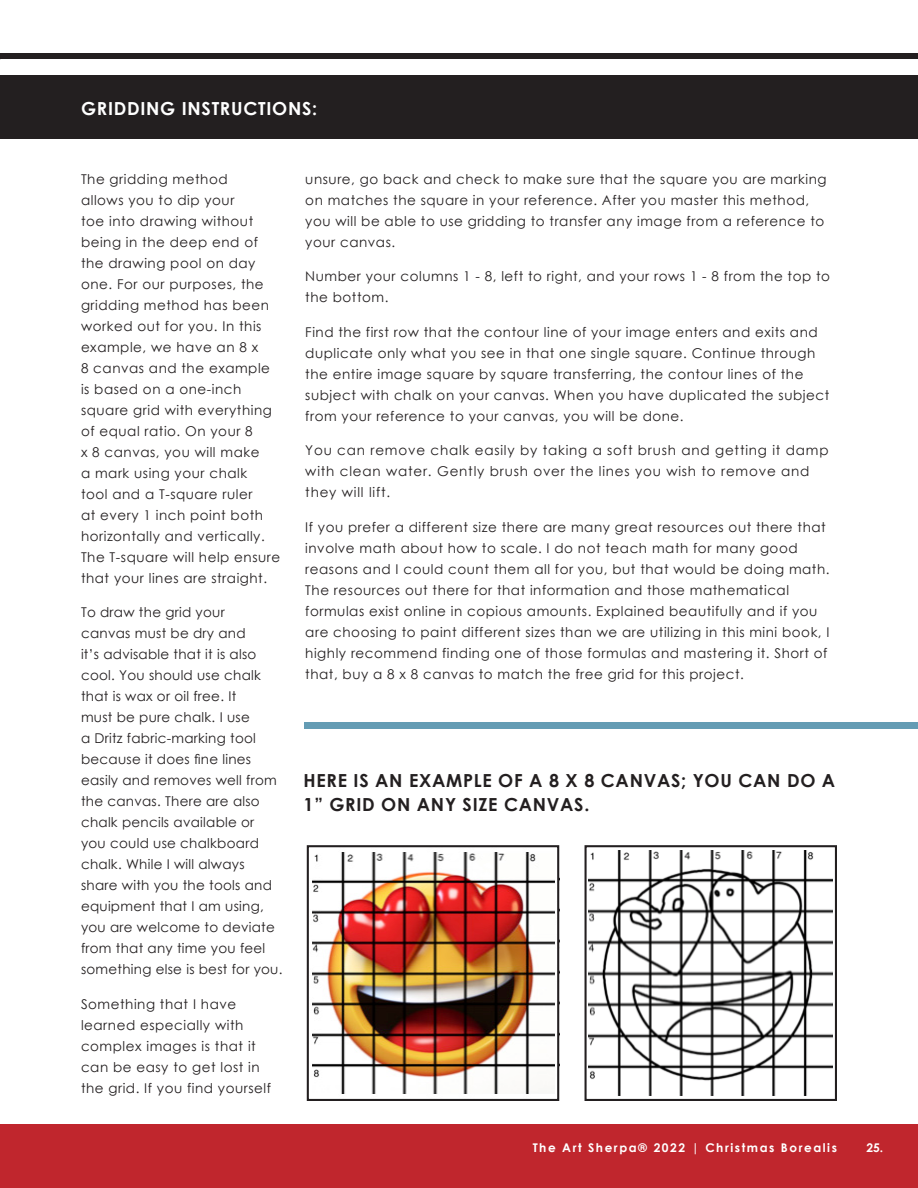
<style>
.page{position:relative;width:918px;height:1188px;background:#fff}
.page>*{position:absolute;margin:0;border:0;box-sizing:border-box;transform-origin:0 0}
.small_header{font:700 18px/24px "Century Gothic";letter-spacing:.04em;color:#231f20}
.white_heading{font:700 18px "Century Gothic";letter-spacing:.04em;color:#fff}
.t1{font:13.5px/21px "Century Gothic";letter-spacing:.04em;color:#231f20}
.t2{font:13.5px/21px "Century Gothic";letter-spacing:.02em;color:#231f20}
.t3{font:13.5px/21px "Century Gothic";letter-spacing:.06em;color:#231f20}
.t4{font:700 12px "Century Gothic";letter-spacing:.13em;color:#fff}
</style>
<div class="page">
<div style="left:0;top:1124px;width:918px;height:64px;background:#c0262d"></div>
<div style="left:0;top:75px;width:918px;height:64px;background:#231f20"></div>
<img style="left:312px;top:852px;width:243px;height:242px">
<div style="left:307px;top:845px;width:252px;height:256px;border:2px solid #231f20"></div>
<img style="left:588px;top:850px;width:245px;height:246px">
<div style="left:585px;top:845px;width:252px;height:256px;border:2px solid #231f20"></div>
<div style="left:0;top:54px;width:918px;height:5px;background:#231f20"></div>
<div style="left:305px;top:722px;width:613px;height:7px;background:#649cb4"></div>
<p class="white_heading" style="left:81px;top:97px;width:238px">GRIDDING INSTRUCTIONS:</p>
<p class="t1" style="left:81px;top:168px;width:201px">The gridding method<br>allows you to dip your<br>toe into drawing without being in the deep end of the drawing pool on day one. For our purposes, the gridding method has been worked out for you. In this example, we have an 8 x<br>8 canvas and the example is based on a one-inch square grid with everything of equal ratio. On your 8<br>x 8 canvas, you will make<br>a mark using your chalk<br>tool and a T-square ruler<br>at every 1 inch point both horizontally and vertically.<br>The T-square will help ensure that your lines are straight.</p>
<p class="t2" style="left:81px;top:602px;width:203px">To draw the grid your<br>canvas must be dry and<br>it’s advisable that it is also cool. You should use chalk that is wax or oil free. It<br>must be pure chalk. I use<br>a Dritz fabric-marking tool because it does fine lines easily and removes well from the canvas. There are also chalk pencils available or you could use chalkboard chalk. While I will always share with you the tools and equipment that I am using, you are welcome to deviate from that any time you feel something else is best for you.</p>
<p class="t1" style="left:81px;top:993px;width:192px">Something that I have learned especially with complex images is that it can be easy to get lost in the grid. If you find yourself</p>
<p class="t1" style="left:305px;top:168px;width:523px">unsure, go back and check to make sure that the square you are marking on matches the square in your reference. After you master this method, you will be able to use gridding to transfer any image from a reference to your canvas.</p>
<p class="t1" style="left:305px;top:266px;width:526px">Number your columns 1 - 8, left to right, and your rows 1 - 8 from the top to the bottom.</p>
<p class="t1" style="left:305px;top:321px;width:525px">Find the first row that the contour line of your image enters and exits and duplicate only what you see in that one single square. Continue through the entire image square by square transferring, the contour lines of the subject with chalk on your canvas. When you have duplicated the subject from your reference to your canvas, you will be done.</p>
<p class="t3" style="left:305px;top:440px;width:525px">You can remove chalk easily by taking a soft brush and getting it damp with clean water. Gently brush over the lines you wish to remove and they will lift.</p>
<p class="t1" style="left:305px;top:516px;width:526px">If you prefer a different size there are many great resources out there that involve math about how to scale. I do not teach math for many good reasons and I could count them all for you, but that would be doing math.<br>The resources out there for that information and those mathematical formulas exist online in copious amounts. Explained beautifully and if you are choosing to paint different sizes than we are utilizing in this mini book, I highly recommend finding one of those formulas and mastering it. Short of that, buy a 8 x 8 canvas to match the free grid for this project.</p>
<p class="small_header" style="left:304px;top:768px;width:533px">HERE IS AN EXAMPLE OF A 8 X 8 CANVAS; YOU CAN DO A<br>1” GRID ON ANY SIZE CANVAS.</p>
<p class="t4" style="left:533px;top:1140px;width:306px">The Art Sherpa® 2022 | Christmas Borealis</p>
<p class="t4" style="left:867px;top:1140px;width:18px">25.</p>
</div>
